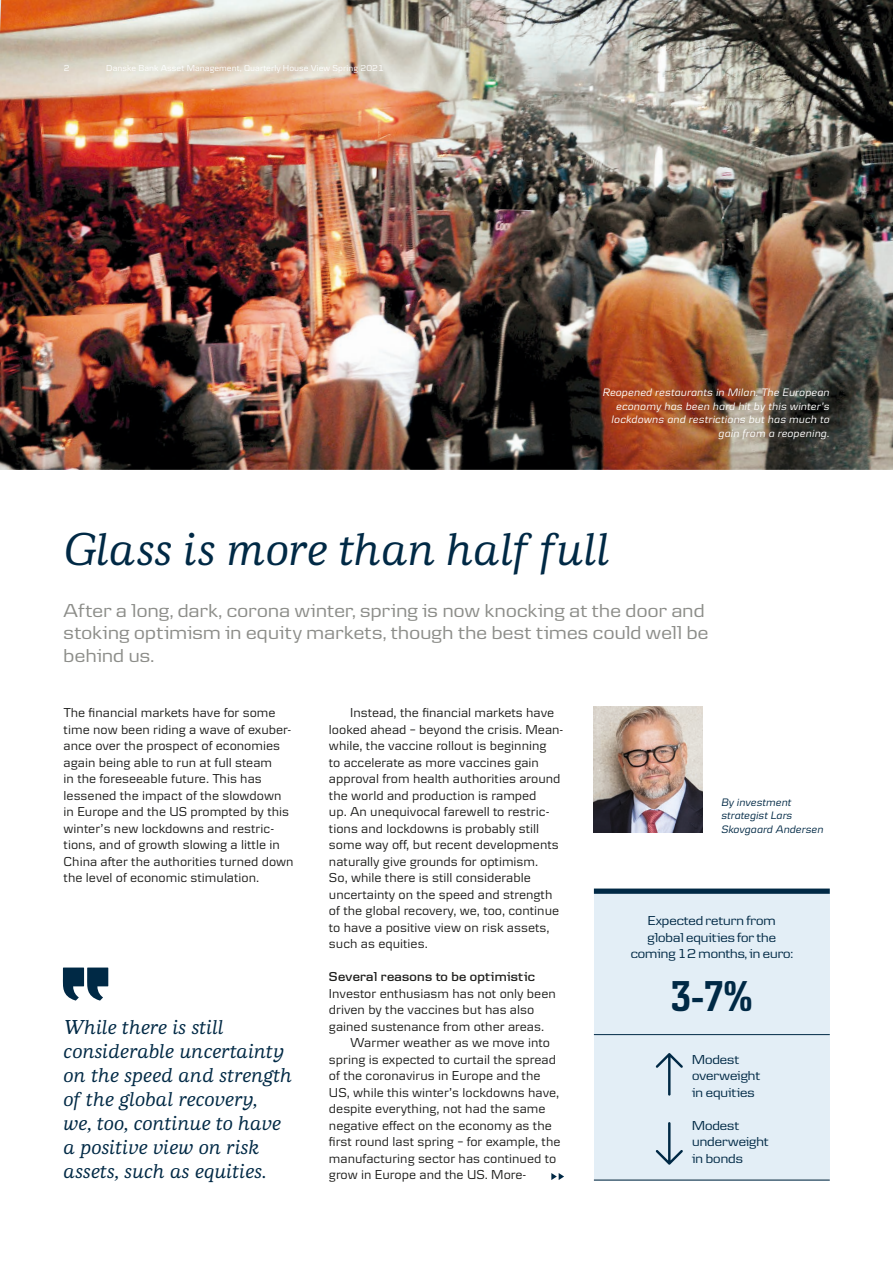
<style>
.page{position:relative;width:893px;height:1263px;background:#fff}
.page>*{position:absolute;margin:0;border:0;box-sizing:border-box;transform-origin:0 0}
.t1{font:italic 500 48px "Danske Human";color:#002945}
.t2{font:600 condensed 45px "Danske";color:#002945}
.t3{font:italic 500 21px/24px "Danske Human";color:#002945}
.t4{font:19.5px/22.5px "Danske Headline";letter-spacing:.015em;color:#8c8d89}
.t5{font:13.5px/16.5px "Danske Textv 2";color:#1d1d1b}
.t6{font:13.5px/16.5px "Danske Headline";color:#002945}
.t7{font:600 13.5px "Danske Headline";letter-spacing:.02em;color:#1d1d1b}
.t8{font:italic 11.25px/13.5px "Danske Textv 2";letter-spacing:.01em;color:#fff;text-align:right}
.t9{font:italic 11.25px/13.5px "Danske Textv 2";color:#002945}
.t10{font:9px "Danske Textv 2";letter-spacing:.005em;color:#fff}
</style>
<div class="page">
<img style="left:0;top:0;width:893px;height:470px">
<svg style="left:551px;top:1173px;width:13px;height:7px"></svg>
<svg style="left:62px;top:967px;width:46px;height:33px"></svg>
<img style="left:594px;top:707px;width:108px;height:126px">
<div style="left:594px;top:889px;width:236px;height:290px;background:#e3eef6"></div>
<div style="left:594px;top:888px;width:236px;height:6px;background:#002945"></div>
<hr style="left:594px;top:1034px;width:236px;height:1px;background:#002945">
<hr style="left:594px;top:1179px;width:236px;height:1px;background:#002945">
<svg style="left:656px;top:1122px;width:27px;height:43px"></svg>
<svg style="left:656px;top:1053px;width:27px;height:42px"></svg>
<p class="t10" style="left:64px;top:63px;width:7px">2</p>
<p class="t10" style="left:106px;top:63px;width:279px">Danske Bank Asset Management, Quarterly House View Spring 2021</p>
<p class="t8" style="left:603px;top:386px;width:229px">Reopened restaurants in Milan. The European economy has been hard hit by this winter’s lockdowns and restrictions but has much to gain from a reopening.</p>
<h1 class="t1" style="left:64px;top:522px;width:548px">Glass is more than half full</h1>
<h3 class="t4" style="left:64px;top:598px;width:646px">After a long, dark, corona winter, spring is now knocking at the door and stoking optimism in equity markets, though the best times could well be behind us.</h3>
<p class="t5" style="left:64px;top:704px;width:232px">The financial markets have for some time now been riding a wave of exuber&shy;ance over the prospect of economies again being able to run at full steam<br>in the foreseeable future. This has lessened the impact of the slowdown in Europe and the US prompted by this winter’s new lockdowns and restric&shy;tions, and of growth slowing a little in China after the authorities turned down the level of economic stimulation.</p>
<h3 class="t3" style="left:64px;top:1015px;width:230px">While there is still considerable uncertainty on the speed and strength of the global recovery,<br>we, too, continue to have a positive view on risk assets, such as equities.</h3>
<p class="t5" style="left:329px;top:704px;width:236px;text-indent:21px">Instead, the financial markets have looked ahead – beyond the crisis. Mean&shy;while, the vaccine rollout is beginning<br>to accelerate as more vaccines gain approval from health authorities around the world and production is ramped<br>up. An unequivocal farewell to restric&shy;tions and lockdowns is probably still some way off, but recent developments naturally give grounds for optimism.<br>So, while there is still considerable uncertainty on the speed and strength of the global recovery, we, too, continue to have a positive view on risk assets, such as equities.</p>
<p class="t7" style="left:329px;top:969px;width:207px">Several reasons to be optimistic</p>
<p class="t5" style="left:329px;top:985px;width:228px">Investor enthusiasm has not only been</p>
<p class="t5" style="left:329px;top:1001px;width:207px">driven by the vaccines but has also</p>
<p class="t5" style="left:329px;top:1018px;width:217px">gained sustenance from other areas.</p>
<p class="t5" style="left:350px;top:1034px;width:201px">Warmer weather as we move into</p>
<p class="t5" style="left:329px;top:1051px;width:229px">spring is expected to curtail the spread</p>
<p class="t5" style="left:329px;top:1067px;width:213px">of the coronavirus in Europe and the</p>
<p class="t5" style="left:329px;top:1084px;width:232px">US, while this winter’s lockdowns have,</p>
<p class="t5" style="left:329px;top:1100px;width:218px">despite everything, not had the same</p>
<p class="t5" style="left:329px;top:1117px;width:224px">negative effect on the economy as the</p>
<p class="t5" style="left:329px;top:1133px;width:233px">first round last spring – for example, the</p>
<p class="t5" style="left:329px;top:1150px;width:229px">manufacturing sector has continued to</p>
<p class="t5" style="left:329px;top:1166px;width:199px">grow in Europe and the US. More-</p>
<p class="t9" style="left:721px;top:795px;width:104px">By investment strategist Lars<br>Skovgaard Andersen</p>
<p class="t6" style="left:631px;top:912px;width:163px;text-align:center">Expected return from global equities for the coming 12 months, in euro:</p>
<h2 class="t2" style="left:671px;top:972px;width:83px">3-7%</h2>
<p class="t6" style="left:692px;top:1051px;width:69px">Modest overweight in equities</p>
<p class="t6" style="left:692px;top:1117px;width:78px">Modest underweight in bonds</p>
</div>
